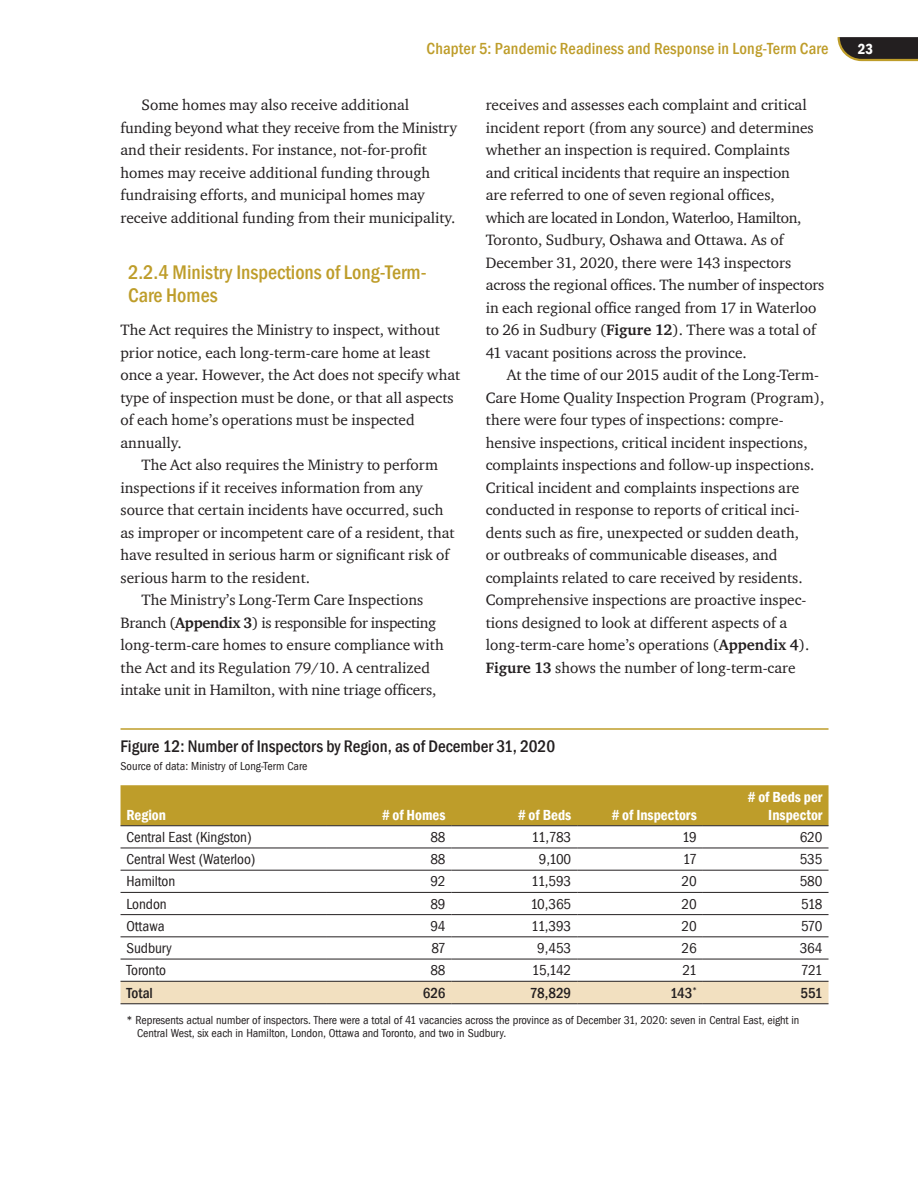
<style>
.page{position:relative;width:918px;height:1188px;background:#fff}
.page>*{position:absolute;margin:0;border:0;box-sizing:border-box;transform-origin:0 0}
.t1{font:500 condensed 20.25px/22.5px "Franklin Gothic";color:#be9d2a}
.t2{font:500 condensed 17.25px "Franklin Gothic";color:#231f20}
.t3{font:500 condensed 16.5px "Franklin Gothic";letter-spacing:.01em;color:#be9d2a}
.t4{font:15.3px/22.5px "Charter ITC";color:#231f20}
.t5{font:15.3px "Charter ITC";letter-spacing:-.02em;color:#231f20}
.t6{font:15px "Franklin Got Cd ITCTT";letter-spacing:-.005em;color:#231f20}
.t7{font:600 condensed 15px/18px "Franklin Gothic";color:#fff;text-align:right}
.t8{font:500 condensed 15px "Franklin Gothic";letter-spacing:-.005em;color:#231f20}
.t9{font:12px/13.5px "Franklin Got Cd ITCTT";letter-spacing:-.005em;color:#231f20}
.s1{font-weight:700}
</style>
<div class="page">
<svg style="left:837px;top:37px;width:81px;height:25px;background:#4a4338"></svg>
<hr style="left:121px;top:728px;width:708px;height:2px;background:#be9d2a">
<div style="left:121px;top:785px;width:708px;height:40px;background:#be9d2a"></div>
<svg style="left:121px;top:826px;width:708px;height:179px"></svg>
<div style="left:121px;top:982px;width:708px;height:21px;background:#f2e0c0"></div>
<hr style="left:121px;top:825px;width:205px;height:1px;background:#231f20">
<hr style="left:326px;top:825px;width:126px;height:1px;background:#231f20">
<hr style="left:452px;top:825px;width:125px;height:1px;background:#231f20">
<hr style="left:577px;top:825px;width:126px;height:1px;background:#231f20">
<hr style="left:703px;top:825px;width:126px;height:1px;background:#231f20">
<hr style="left:121px;top:848px;width:205px;height:1px;background:#231f20">
<hr style="left:326px;top:848px;width:126px;height:1px;background:#231f20">
<hr style="left:452px;top:848px;width:125px;height:1px;background:#231f20">
<hr style="left:577px;top:848px;width:126px;height:1px;background:#231f20">
<hr style="left:703px;top:848px;width:126px;height:1px;background:#231f20">
<hr style="left:121px;top:870px;width:205px;height:1px;background:#231f20">
<hr style="left:326px;top:870px;width:126px;height:1px;background:#231f20">
<hr style="left:452px;top:870px;width:125px;height:1px;background:#231f20">
<hr style="left:577px;top:870px;width:126px;height:1px;background:#231f20">
<hr style="left:703px;top:870px;width:126px;height:1px;background:#231f20">
<hr style="left:121px;top:892px;width:205px;height:1px;background:#231f20">
<hr style="left:326px;top:892px;width:126px;height:1px;background:#231f20">
<hr style="left:452px;top:892px;width:125px;height:1px;background:#231f20">
<hr style="left:577px;top:892px;width:126px;height:1px;background:#231f20">
<hr style="left:703px;top:892px;width:126px;height:1px;background:#231f20">
<hr style="left:121px;top:914px;width:205px;height:1px;background:#231f20">
<hr style="left:326px;top:914px;width:126px;height:1px;background:#231f20">
<hr style="left:452px;top:914px;width:125px;height:1px;background:#231f20">
<hr style="left:577px;top:914px;width:126px;height:1px;background:#231f20">
<hr style="left:703px;top:914px;width:126px;height:1px;background:#231f20">
<hr style="left:121px;top:936px;width:205px;height:1px;background:#231f20">
<hr style="left:326px;top:936px;width:126px;height:1px;background:#231f20">
<hr style="left:452px;top:936px;width:125px;height:1px;background:#231f20">
<hr style="left:577px;top:936px;width:126px;height:1px;background:#231f20">
<hr style="left:703px;top:936px;width:126px;height:1px;background:#231f20">
<hr style="left:121px;top:959px;width:205px;height:1px;background:#231f20">
<hr style="left:326px;top:959px;width:126px;height:1px;background:#231f20">
<hr style="left:452px;top:959px;width:125px;height:1px;background:#231f20">
<hr style="left:577px;top:959px;width:126px;height:1px;background:#231f20">
<hr style="left:703px;top:959px;width:126px;height:1px;background:#231f20">
<hr style="left:121px;top:981px;width:205px;height:1px;background:#231f20">
<hr style="left:326px;top:981px;width:126px;height:1px;background:#231f20">
<hr style="left:452px;top:981px;width:125px;height:1px;background:#231f20">
<hr style="left:577px;top:981px;width:126px;height:1px;background:#231f20">
<hr style="left:703px;top:981px;width:126px;height:1px;background:#231f20">
<hr style="left:121px;top:1003px;width:205px;height:1px;background:#231f20">
<hr style="left:326px;top:1003px;width:126px;height:1px;background:#231f20">
<hr style="left:452px;top:1003px;width:125px;height:1px;background:#231f20">
<hr style="left:577px;top:1003px;width:126px;height:1px;background:#231f20">
<hr style="left:703px;top:1003px;width:126px;height:1px;background:#231f20">
<p class="t3" style="left:426px;top:38px;width:404px">Chapter 5: Pandemic Readiness and Response in Long-Term Care</p>
<p class="t7" style="left:858px;top:40px;width:17px">23</p>
<p class="t4" style="left:121px;top:93px;width:338px;text-indent:21px">Some homes may also receive additional funding beyond what they receive from the Ministry and their residents. For instance, not-for-profit homes may receive additional funding through fundraising efforts, and municipal homes may receive additional funding from their municipality.</p>
<h1 class="t1" style="left:128px;top:261px;width:300px">2.2.4 Ministry Inspections of Long-Term-<br>Care Homes</h1>
<p class="t4" style="left:121px;top:318px;width:341px">The Act requires the Ministry to inspect, without prior notice, each long-term-care home at least once a year. However, the Act does not specify what type of inspection must be done, or that all aspects of each home’s operations must be inspected annually.</p>
<p class="t4" style="left:142px;top:453px;width:298px">The Act also requires the Ministry to perform</p>
<p class="t4" style="left:121px;top:476px;width:304px">inspections if it receives information from any</p>
<p class="t4" style="left:121px;top:498px;width:325px">source that certain incidents have occurred, such</p>
<p class="t4" style="left:121px;top:521px;width:336px">as improper or incompetent care of a resident, that</p>
<p class="t4" style="left:121px;top:543px;width:330px">have resulted in serious harm or significant risk of</p>
<p class="t4" style="left:121px;top:566px;width:191px">serious harm to the resident.</p>
<p class="t4" style="left:142px;top:588px;width:283px">The Ministry’s Long-Term Care Inspections</p>
<p class="t5" style="left:121px;top:613px;width:317px">Branch (<span class="s1">Appendix 3</span>) is responsible for inspecting</p>
<p class="t4" style="left:121px;top:633px;width:325px">long-term-care homes to ensure compliance with</p>
<p class="t4" style="left:121px;top:656px;width:311px">the Act and its Regulation 79/10. A centralized</p>
<p class="t4" style="left:121px;top:678px;width:317px">intake unit in Hamilton, with nine triage officers,</p>
<p class="t4" style="left:486px;top:93px;width:340px">receives and assesses each complaint and critical incident report (from any source) and determines whether an inspection is required. Complaints<br>and critical incidents that require an inspection<br>are referred to one of seven regional offices,<br>which are located in London, Waterloo, Hamilton, Toronto, Sudbury, Oshawa and Ottawa. As of December 31, 2020, there were 143 inspectors across the regional offices. The number of inspectors in each regional office ranged from 17 in Waterloo to 26 in Sudbury (<span class="s1">Figure 12</span>). There was a total of 41 vacant positions across the province.</p>
<p class="t4" style="left:486px;top:363px;width:340px;text-indent:21px">At the time of our 2015 audit of the Long-Term-Care Home Quality Inspection Program (Program), there were four types of inspections: compre&shy;hensive inspections, critical incident inspections, complaints inspections and follow-up inspections.<br>Critical incident and complaints inspections are conducted in response to reports of critical inci&shy;dents such as fire, unexpected or sudden death,<br>or outbreaks of communicable diseases, and complaints related to care received by residents.<br>Comprehensive inspections are proactive inspec&shy;tions designed to look at different aspects of a long-term-care home’s operations (<span class="s1">Appendix 4</span>).<br><span class="s1">Figure 13</span> shows the number of long-term-care</p>
<p class="t2" style="left:121px;top:734px;width:436px">Figure 12: Number of Inspectors by Region, as of December 31, 2020</p>
<p class="t9" style="left:121px;top:759px;width:188px">Source of data: Ministry of Long-Term Care</p>
<p class="t7" style="left:127px;top:806px;width:41px">Region</p>
<p class="t7" style="left:382px;top:806px;width:65px"># of Homes</p>
<p class="t7" style="left:518px;top:806px;width:55px"># of Beds</p>
<p class="t7" style="left:612px;top:806px;width:87px"># of Inspectors</p>
<p class="t7" style="left:748px;top:788px;width:76px"># of Beds per<br>Inspector</p>
<p class="t6" style="left:127px;top:828px;width:127px">Central East (Kingston)</p>
<p class="t6" style="left:430px;top:828px;width:17px">88</p>
<p class="t6" style="left:532px;top:828px;width:41px">11,783</p>
<p class="t6" style="left:682px;top:828px;width:16px">19</p>
<p class="t6" style="left:800px;top:828px;width:24px">620</p>
<p class="t6" style="left:127px;top:850px;width:130px">Central West (Waterloo)</p>
<p class="t6" style="left:430px;top:850px;width:17px">88</p>
<p class="t6" style="left:539px;top:850px;width:34px">9,100</p>
<p class="t6" style="left:683px;top:850px;width:15px">17</p>
<p class="t6" style="left:800px;top:850px;width:24px">535</p>
<p class="t6" style="left:127px;top:873px;width:50px">Hamilton</p>
<p class="t6" style="left:430px;top:873px;width:17px">92</p>
<p class="t6" style="left:531px;top:873px;width:42px">11,593</p>
<p class="t6" style="left:682px;top:873px;width:17px">20</p>
<p class="t6" style="left:800px;top:873px;width:24px">580</p>
<p class="t6" style="left:127px;top:895px;width:42px">London</p>
<p class="t6" style="left:430px;top:895px;width:17px">89</p>
<p class="t6" style="left:530px;top:895px;width:42px">10,365</p>
<p class="t6" style="left:682px;top:895px;width:17px">20</p>
<p class="t6" style="left:801px;top:895px;width:23px">518</p>
<p class="t6" style="left:127px;top:917px;width:40px">Ottawa</p>
<p class="t6" style="left:430px;top:917px;width:17px">94</p>
<p class="t6" style="left:531px;top:917px;width:42px">11,393</p>
<p class="t6" style="left:682px;top:917px;width:17px">20</p>
<p class="t6" style="left:801px;top:917px;width:23px">570</p>
<p class="t6" style="left:127px;top:939px;width:47px">Sudbury</p>
<p class="t6" style="left:431px;top:939px;width:16px">87</p>
<p class="t6" style="left:537px;top:939px;width:35px">9,453</p>
<p class="t6" style="left:682px;top:939px;width:17px">26</p>
<p class="t6" style="left:800px;top:939px;width:24px">364</p>
<p class="t6" style="left:127px;top:962px;width:41px">Toronto</p>
<p class="t6" style="left:430px;top:962px;width:17px">88</p>
<p class="t6" style="left:532px;top:962px;width:41px">15,142</p>
<p class="t6" style="left:682px;top:962px;width:16px">21</p>
<p class="t6" style="left:801px;top:962px;width:23px">721</p>
<p class="t8" style="left:127px;top:983px;width:28px">Total</p>
<p class="t8" style="left:423px;top:983px;width:24px">626</p>
<p class="t8" style="left:530px;top:983px;width:43px">78,829</p>
<p class="t8" style="left:670px;top:983px;width:28px">143<sup>*</sup></p>
<p class="t8" style="left:800px;top:983px;width:24px">551</p>
<p class="t9" style="left:137px;top:1013px;width:664px;text-indent:-10px">* Represents actual number of inspectors. There were a total of 41 vacancies across the province as of December 31, 2020: seven in Central East, eight in<br>Central West, six each in Hamilton, London, Ottawa and Toronto, and two in Sudbury.</p>
</div>
